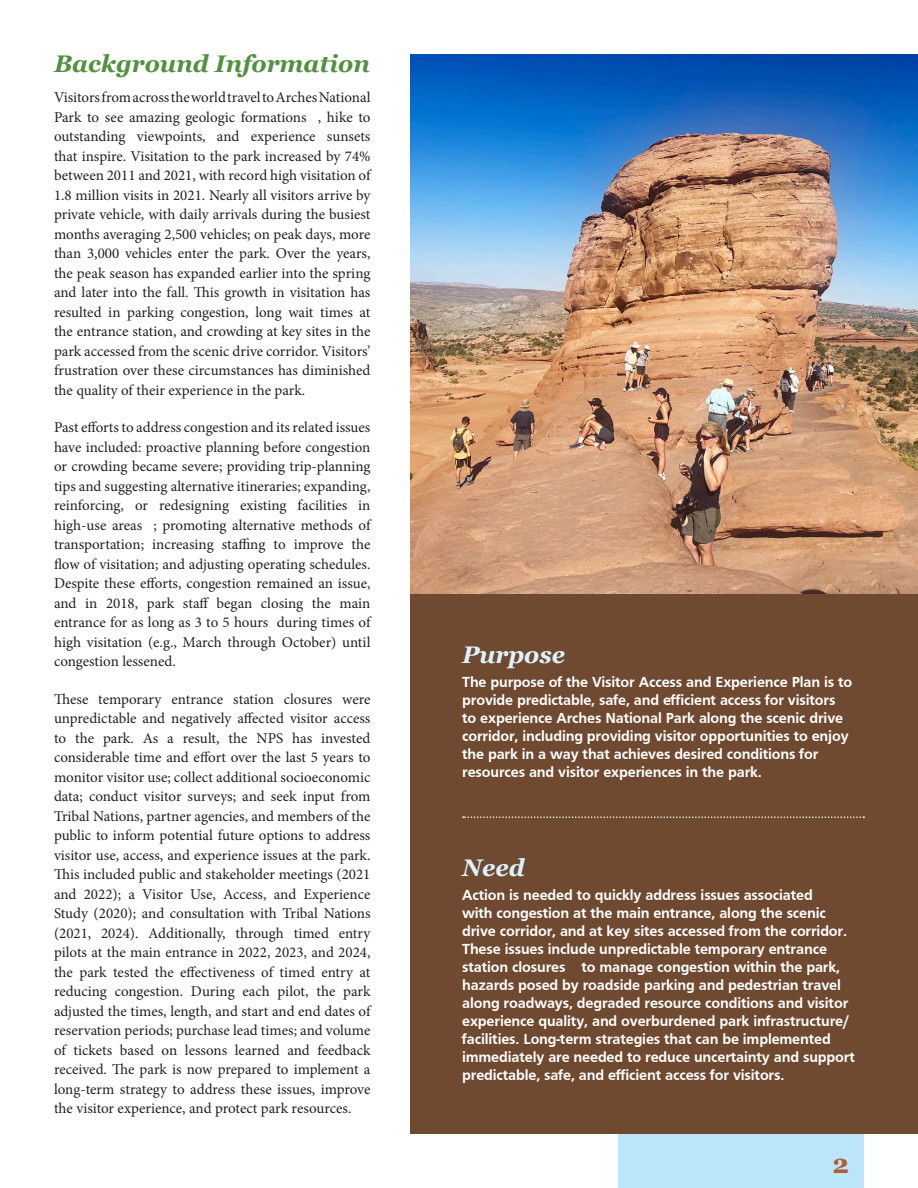
<style>
.page{position:relative;width:918px;height:1188px;background:#fff}
.page>*{position:absolute;margin:0;border:0;box-sizing:border-box;transform-origin:0 0}
.t1{font:700 26.25px "Georgia";color:#b05d30}
.t2{font:italic 700 24px "Georgia";color:#539140}
.t3{font:italic 700 24px "Georgia";color:#dcf2fc}
.t4{font:15px/19.5px "Minion Pro";color:#231f20;text-align:justify}
.t5{font:700 15px/18px "Frutiger";letter-spacing:-.01em;color:#fff}
</style>
<div class="page">
<div style="left:618px;top:1114px;width:246px;height:74px;background:#bbe5f9"></div>
<div style="left:410px;top:54px;width:508px;height:1080px;background:#6f4930"></div>
<svg style="left:463px;top:816px;width:401px;height:2px"></svg>
<img style="left:410px;top:54px;width:508px;height:539px">
<h1 class="t2" style="left:54px;top:48px;width:318px">Background Information</h1>
<p class="t4" style="left:54px;top:88px;width:318px">Visitors from across the world travel to Arches National Park to see amazing geologic formations , hike to outstanding viewpoints, and experience sunsets that inspire. Visitation to the park increased by 74% between 2011 and 2021, with record high visitation of 1.8 million visits in 2021. Nearly all visitors arrive by private vehicle, with daily arrivals during the busiest months averaging 2,500 vehicles; on peak days, more than 3,000 vehicles enter the park. Over the years, the peak season has expanded earlier into the spring and later into the fall. This growth in visitation has resulted in parking congestion, long wait times at the entrance station, and crowding at key sites in the park accessed from the scenic drive corridor. Visitors’ frustration over these circumstances has diminished the quality of their experience in the park.</p>
<p class="t4" style="left:54px;top:418px;width:318px">Past efforts to address congestion and its related issues have included: proactive planning before congestion or crowding became severe; providing trip-planning tips and suggesting alternative itineraries; expanding, reinforcing, or redesigning existing facilities in high-use areas ; promoting alternative methods of transportation; increasing staffing to improve the flow of visitation; and adjusting operating schedules.<br>Despite these efforts, congestion remained an issue, and in 2018, park staff began closing the main entrance for as long as 3 to 5 hours during times of high visitation (e.g., March through October) until congestion lessened.</p>
<p class="t4" style="left:54px;top:689px;width:318px">These temporary entrance station closures were unpredictable and negatively affected visitor access to the park. As a result, the NPS has invested considerable time and effort over the last 5 years to monitor visitor use; collect additional socioeconomic data; conduct visitor surveys; and seek input from Tribal Nations, partner agencies, and members of the public to inform potential future options to address visitor use, access, and experience issues at the park.<br>This included public and stakeholder meetings (2021 and 2022); a Visitor Use, Access, and Experience Study (2020); and consultation with Tribal Nations (2021, 2024). Additionally, through timed entry pilots at the main entrance in 2022, 2023, and 2024, the park tested the effectiveness of timed entry at reducing congestion. During each pilot, the park adjusted the times, length, and start and end dates of reservation periods; purchase lead times; and volume of tickets based on lessons learned and feedback received. The park is now prepared to implement a long-term strategy to address these issues, improve the visitor experience, and protect park resources.</p>
<h1 class="t3" style="left:462px;top:639px;width:105px">Purpose</h1>
<p class="t5" style="left:462px;top:672px;width:392px">The purpose of the Visitor Access and Experience Plan is to provide predictable, safe, and efficient access for visitors to experience Arches National Park along the scenic drive corridor, including providing visitor opportunities to enjoy the park in a way that achieves desired conditions for resources and visitor experiences in the park.</p>
<h1 class="t3" style="left:462px;top:852px;width:64px">Need</h1>
<p class="t5" style="left:462px;top:886px;width:394px">Action is needed to quickly address issues associated<br>with congestion at the main entrance, along the scenic drive corridor, and at key sites accessed from the corridor.<br>These issues include unpredictable temporary entrance station closures to manage congestion within the park, hazards posed by roadside parking and pedestrian travel along roadways, degraded resource conditions and visitor experience quality, and overburdened park infrastructure/ facilities. Long-term strategies that can be implemented immediately are needed to reduce uncertainty and support predictable, safe, and efficient access for visitors.</p>
<h1 class="t1" style="left:833px;top:1147px;width:18px">2</h1>
</div>
